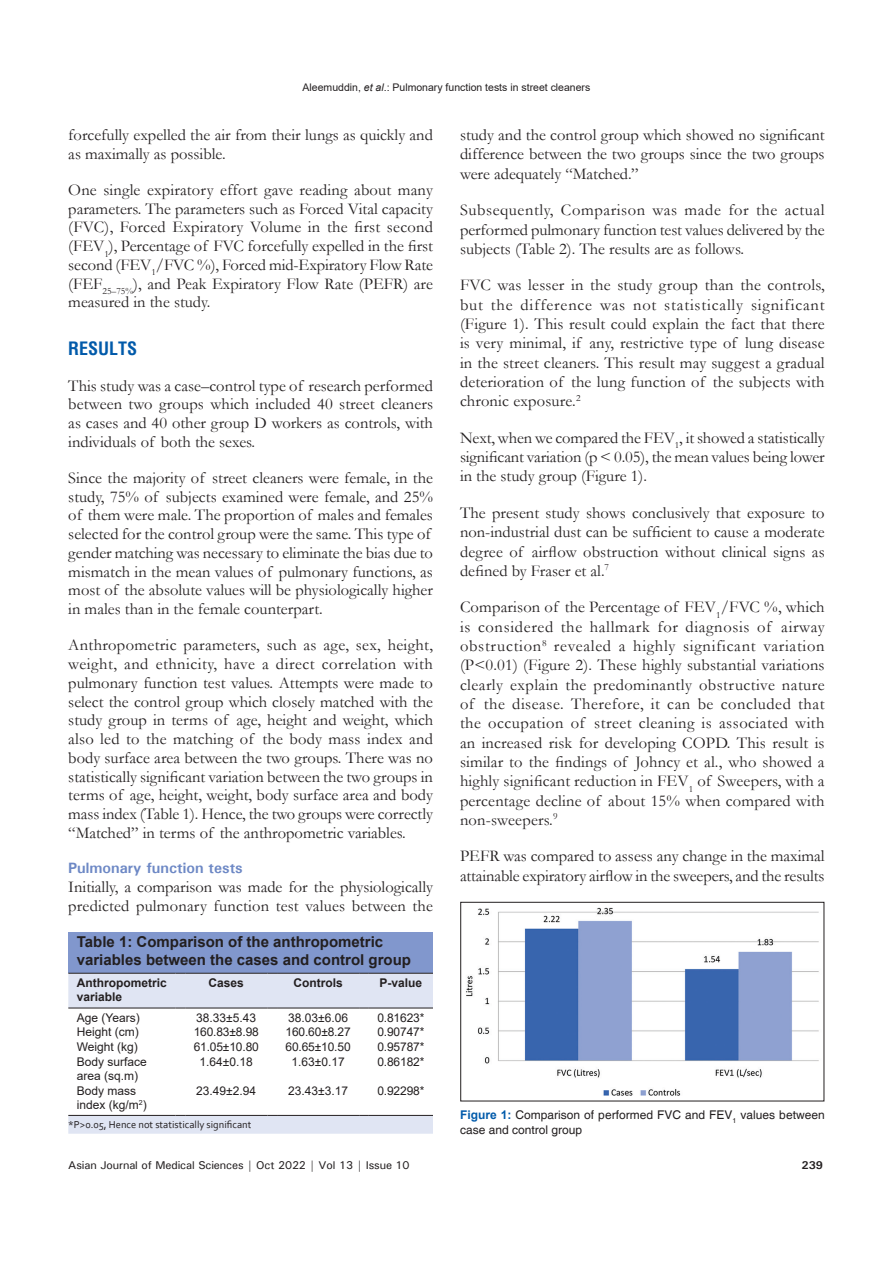
<style>
.page{position:relative;width:893px;height:1263px;background:#fff}
.page>*{position:absolute;margin:0;border:0;box-sizing:border-box;transform-origin:0 0}
.t1{font:700 condensed 18px "Helvetica";color:#015aaa}
.TX{font:16.5px/18.8px "Garamond";color:#231f20;text-align:justify}
.TT{font:700 15px/18px "Helvetica";color:#231f20}
.t2{font:700 15px "Univers";color:#6d88c5}
.TB{font:12px/14.4px "Arial";color:#231f20}
.FGC{font:12px/15px "Helvetica";color:#231f20}
.TBL{font:12px/14.4px "Arial";color:#231f20}
.TCH{font:700 12px/14.4px "Arial";color:#231f20}
.t3{font:500 11.25px "Univers";letter-spacing:-.01em;color:#231f20}
.t4{font:700 11.25px "Univers";color:#231f20}
.t5{font:10.5px "Arial";color:#231f20}
.TFN{font:10.5px "Corbel";color:#231f20}
.s1{font-style:italic}
.s2{font-weight:700;color:#015aaa}
</style>
<div class="page">
<div style="left:68px;top:933px;width:365px;height:40px;background:#8197cd"></div>
<svg style="left:68px;top:974px;width:365px;height:160px"></svg>
<hr style="left:68px;top:1115px;width:108px;height:1px;background:#231f20">
<hr style="left:185px;top:1115px;width:82px;height:1px;background:#231f20">
<hr style="left:277px;top:1115px;width:82px;height:1px;background:#231f20">
<hr style="left:369px;top:1115px;width:64px;height:1px;background:#231f20">
<hr style="left:68px;top:1008px;width:108px;height:1px;background:#231f20">
<hr style="left:185px;top:1008px;width:82px;height:1px;background:#231f20">
<hr style="left:277px;top:1008px;width:82px;height:1px;background:#231f20">
<hr style="left:369px;top:1008px;width:64px;height:1px;background:#231f20">
<hr style="left:68px;top:973px;width:108px;height:1px;background:#231f20">
<hr style="left:185px;top:973px;width:82px;height:1px;background:#231f20">
<hr style="left:277px;top:973px;width:82px;height:1px;background:#231f20">
<hr style="left:369px;top:973px;width:64px;height:1px;background:#231f20">
<img style="left:466px;top:907px;width:353px;height:189px">
<div style="left:460px;top:902px;width:364px;height:199px;border:1px solid #231f20"></div>
<p class="t5" style="left:303px;top:80px;width:289px">Aleemuddin, <span class="s1">et al</span>.: Pulmonary function tests in street cleaners</p>
<p class="TX" style="left:68px;top:125px;width:366px">forcefully expelled the air from their lungs as quickly and as maximally as possible.</p>
<p class="TX" style="left:68px;top:180px;width:366px">One single expiratory effort gave reading about many parameters. The parameters such as Forced Vital capacity (FVC), Forced Expiratory Volume in the first second (FEV<sub>1</sub>), Percentage of FVC forcefully expelled in the first second (FEV<sub>1</sub>/FVC %), Forced mid-Expiratory Flow Rate (FEF<sub>25–75%</sub>), and Peak Expiratory Flow Rate (PEFR) are measured in the study.</p>
<h1 class="t1" style="left:68px;top:336px;width:71px">RESULTS</h1>
<p class="TX" style="left:68px;top:376px;width:366px">This study was a case–control type of research performed between two groups which included 40 street cleaners as cases and 40 other group D workers as controls, with individuals of both the sexes.</p>
<p class="TX" style="left:68px;top:468px;width:366px;text-align:left">Since the majority of street cleaners were female, in the study, 75% of subjects examined were female, and 25% of them were male. The proportion of males and females selected for the control group were the same. This type of gender matching was necessary to eliminate the bias due to mismatch in the mean values of pulmonary functions, as most of the absolute values will be physiologically higher in males than in the female counterpart.</p>
<p class="TX" style="left:68px;top:635px;width:366px">Anthropometric parameters, such as age, sex, height, weight, and ethnicity, have a direct correlation with pulmonary function test values. Attempts were made to select the control group which closely matched with the study group in terms of age, height and weight, which also led to the matching of the body mass index and body surface area between the two groups. There was no statistically significant variation between the two groups in terms of age, height, weight, body surface area and body mass index (Table 1). Hence, the two groups were correctly “Matched” in terms of the anthropometric variables.</p>
<h2 class="t2" style="left:68px;top:859px;width:176px">Pulmonary function tests</h2>
<p class="TX" style="left:68px;top:877px;width:366px">Initially, a comparison was made for the physiologically predicted pulmonary function test values between the</p>
<p class="TX" style="left:460px;top:125px;width:366px;line-height:19.4px">study and the control group which showed no significant difference between the two groups since the two groups were adequately “Matched.”</p>
<p class="TX" style="left:460px;top:200px;width:366px;line-height:19.4px">Subsequently, Comparison was made for the actual performed pulmonary function test values delivered by the subjects (Table 2). The results are as follows.</p>
<p class="TX" style="left:460px;top:275px;width:366px;line-height:19.4px">FVC was lesser in the study group than the controls, but the difference was not statistically significant (Figure 1). This result could explain the fact that there is very minimal, if any, restrictive type of lung disease in the street cleaners. This result may suggest a gradual deterioration of the lung function of the subjects with chronic exposure.<sup>2</sup></p>
<p class="TX" style="left:460px;top:427px;width:366px;line-height:19.4px">Next, when we compared the FEV<sub>1</sub>, it showed a statistically significant variation (p &lt; 0.05), the mean values being lower in the study group (Figure 1).</p>
<p class="TX" style="left:460px;top:503px;width:366px;line-height:19.4px">The present study shows conclusively that exposure to non-industrial dust can be sufficient to cause a moderate degree of airflow obstruction without clinical signs as defined by Fraser et al.<sup>7</sup></p>
<p class="TX" style="left:460px;top:597px;width:366px;line-height:19.4px">Comparison of the Percentage of FEV<sub>1</sub>/FVC %, which is considered the hallmark for diagnosis of airway obstruction<sup>8</sup> revealed a highly significant variation (P&lt;0.01) (Figure 2). These highly substantial variations clearly explain the predominantly obstructive nature of the disease. Therefore, it can be concluded that the occupation of street cleaning is associated with an increased risk for developing COPD. This result is similar to the findings of Johncy et al., who showed a highly significant reduction in FEV<sub>1</sub> of Sweepers, with a percentage decline of about 15% when compared with non-sweepers.<sup>9</sup></p>
<p class="TX" style="left:460px;top:846px;width:366px;line-height:19.4px">PEFR was compared to assess any change in the maximal attainable expiratory airflow in the sweepers, and the results</p>
<p class="TT" style="left:77px;top:933px;width:336px">Table 1: Comparison of the anthropometric variables between the cases and control group</p>
<p class="TCH" style="left:77px;top:976px;width:91px">Anthropometric variable</p>
<p class="TCH" style="left:209px;top:976px;width:37px">Cases</p>
<p class="TCH" style="left:293px;top:976px;width:51px">Controls</p>
<p class="TCH" style="left:380px;top:976px;width:44px">P-value</p>
<p class="TB" style="left:77px;top:1010px;width:64px">Age (Years)</p>
<p class="TB" style="left:196px;top:1010px;width:61px">38.33±5.43</p>
<p class="TB" style="left:288px;top:1010px;width:61px">38.03±6.06</p>
<p class="TB" style="left:377px;top:1010px;width:49px">0.81623*</p>
<p class="TB" style="left:77px;top:1025px;width:64px">Height (cm)</p>
<p class="TB" style="left:194px;top:1025px;width:67px">160.83±8.98</p>
<p class="TB" style="left:285px;top:1025px;width:67px">160.60±8.27</p>
<p class="TB" style="left:377px;top:1025px;width:49px">0.90747*</p>
<p class="TB" style="left:77px;top:1040px;width:63px">Weight (kg)</p>
<p class="TB" style="left:194px;top:1040px;width:67px">61.05±10.80</p>
<p class="TB" style="left:285px;top:1040px;width:67px">60.65±10.50</p>
<p class="TB" style="left:377px;top:1040px;width:49px">0.95787*</p>
<p class="TB" style="left:77px;top:1054px;width:72px">Body surface area (sq.m)</p>
<p class="TB" style="left:200px;top:1054px;width:55px">1.64±0.18</p>
<p class="TB" style="left:291px;top:1054px;width:55px">1.63±0.17</p>
<p class="TB" style="left:377px;top:1054px;width:49px">0.86182*</p>
<p class="TBL" style="left:77px;top:1083px;width:71px">Body mass index (kg/m<sup>2</sup>)</p>
<p class="TBL" style="left:196px;top:1083px;width:61px">23.49±2.94</p>
<p class="TBL" style="left:288px;top:1083px;width:61px">23.43±3.17</p>
<p class="TBL" style="left:377px;top:1083px;width:49px">0.92298*</p>
<p class="TFN" style="left:68px;top:1118px;width:185px">*P&gt;0.05, Hence not statistically significant</p>
<p class="FGC" style="left:460px;top:1108px;width:366px"><span class="s2">Figure 1:</span> Comparison of performed FVC and FEV<sub>1</sub> values between case and control group</p>
<p class="t3" style="left:68px;top:1157px;width:343px">Asian Journal of Medical Sciences | Oct 2022 | Vol 13 | Issue 10</p>
<p class="t4" style="left:802px;top:1158px;width:23px">239</p>
</div>
